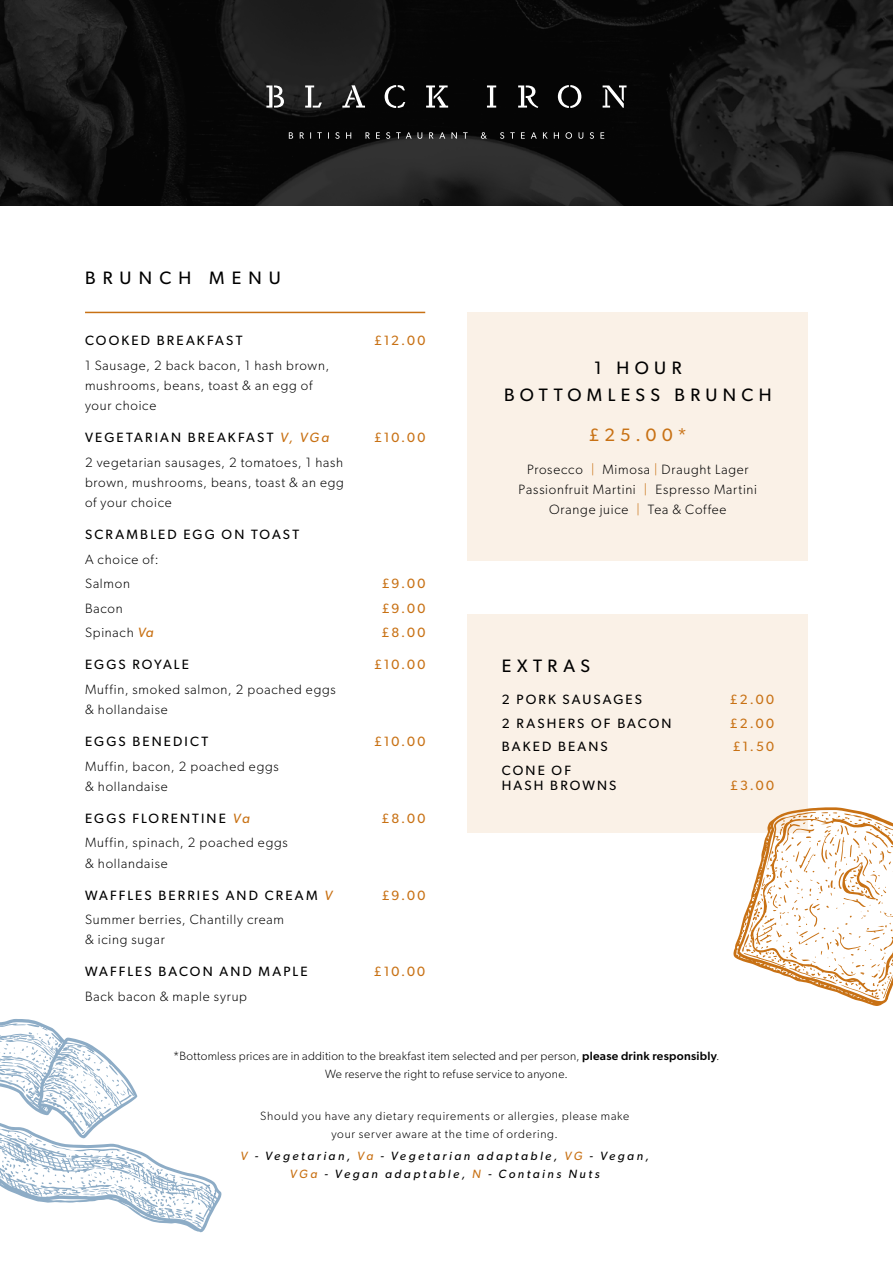
<style>
.page{position:relative;width:893px;height:1263px;background:#fff}
.page>*{position:absolute;margin:0;border:0;box-sizing:border-box;transform-origin:0 0}
.t1{font:18px/27px "Gibson";letter-spacing:.3em;color:#000;text-align:center}
.t2{font:18px "Gibson";letter-spacing:.4em;color:#000}
.t3{font:18px "Gibson";color:#c87114}
.t4{font:300 13.5px/20.2px "Gibson";letter-spacing:.06em;color:#000}
.t5{font:13.5px/15px "Gibson";letter-spacing:.16em;color:#000}
.t6{font:13.5px "Gibson";letter-spacing:.18em;color:#c87114}
.t7{font:300 12px/18px "Gibson";letter-spacing:.02em;color:#000;text-align:center}
.t8{font:300 12px/18px "Gibson";letter-spacing:.06em;color:#000;text-align:center}
.t9{font:italic 12px/18px "Gibson";letter-spacing:.21em;color:#000;text-align:center}
.s1{font-style:italic;color:#c87114}
.s2{font-weight:400;font-style:italic;color:#c87114}
.s3{color:#c87114}
.s4{font-weight:500}
</style>
<div class="page">
<svg style="left:0;top:0;width:893px;height:206px;background:#141414"></svg>
<svg style="left:266px;top:85px;width:360px;height:23px;background:#343434"></svg>
<svg style="left:289px;top:132px;width:315px;height:7px;background:#2e2e2e"></svg>
<hr style="left:85px;top:312px;width:340px;height:1px;background:#c87114">
<div style="left:468px;top:614px;width:340px;height:219px;background:#faf1e7"></div>
<div style="left:468px;top:313px;width:340px;height:248px;background:#faf1e7"></div>
<svg style="left:0;top:1019px;width:222px;height:214px"></svg>
<svg style="left:733px;top:807px;width:160px;height:199px"></svg>
<h1 class="t2" style="left:85px;top:267px;width:197px">BRUNCH MENU</h1>
<p class="t5" style="left:85px;top:333px;width:159px">COOKED BREAKFAST</p>
<p class="t6" style="left:374px;top:332px;width:53px">£12.00</p>
<p class="t4" style="left:85px;top:355px;width:246px">1 Sausage, 2 back bacon, 1 hash brown, mushrooms, beans, toast &amp; an egg of your choice</p>
<p class="t5" style="left:85px;top:430px;width:246px">VEGETARIAN BREAKFAST <span class="s1">V, VGa</span></p>
<p class="t6" style="left:374px;top:429px;width:53px">£10.00</p>
<p class="t4" style="left:85px;top:452px;width:260px;text-align:justify">2 vegetarian sausages, 2 tomatoes, 1 hash brown, mushrooms, beans, toast &amp; an egg of your choice</p>
<p class="t5" style="left:85px;top:527px;width:216px">SCRAMBLED EGG ON TOAST</p>
<p class="t4" style="left:85px;top:547px;width:75px;line-height:24.5px">A choice of:<br>Salmon</p>
<p class="t6" style="left:382px;top:575px;width:45px">£9.00</p>
<p class="t4" style="left:85px;top:598px;width:39px">Bacon</p>
<p class="t6" style="left:382px;top:600px;width:45px">£9.00</p>
<p class="t4" style="left:85px;top:622px;width:70px">Spinach <span class="s2">Va</span></p>
<p class="t6" style="left:382px;top:624px;width:45px">£8.00</p>
<p class="t5" style="left:85px;top:657px;width:105px">EGGS ROYALE</p>
<p class="t6" style="left:374px;top:656px;width:53px">£10.00</p>
<p class="t4" style="left:85px;top:679px;width:252px">Muffin, smoked salmon, 2 poached eggs &amp; hollandaise</p>
<p class="t5" style="left:85px;top:734px;width:125px">EGGS BENEDICT</p>
<p class="t6" style="left:374px;top:733px;width:53px">£10.00</p>
<p class="t4" style="left:85px;top:756px;width:195px">Muffin, bacon, 2 poached eggs &amp; hollandaise</p>
<p class="t5" style="left:85px;top:810px;width:166px">EGGS FLORENTINE <span class="s1">Va</span></p>
<p class="t6" style="left:382px;top:810px;width:45px">£8.00</p>
<p class="t4" style="left:85px;top:832px;width:204px">Muffin, spinach, 2 poached eggs &amp; hollandaise</p>
<p class="t5" style="left:85px;top:887px;width:249px">WAFFLES BERRIES AND CREAM <span class="s1">V</span></p>
<p class="t6" style="left:382px;top:887px;width:45px">£9.00</p>
<p class="t4" style="left:85px;top:909px;width:200px">Summer berries, Chantilly cream &amp; icing sugar</p>
<p class="t5" style="left:85px;top:964px;width:224px">WAFFLES BACON AND MAPLE</p>
<p class="t6" style="left:374px;top:963px;width:53px">£10.00</p>
<p class="t4" style="left:85px;top:986px;width:163px">Back bacon &amp; maple syrup</p>
<h1 class="t1" style="left:504px;top:354px;width:269px">1 HOUR<br>BOTTOMLESS BRUNCH</h1>
<h1 class="t3" style="left:589px;top:424px;width:100px">£25.00*</h1>
<p class="t4" style="left:519px;top:459px;width:240px;text-align:center">Prosecco <span class="s3">|</span> Mimosa <span class="s3">|</span> Draught Lager<br>Passionfruit Martini <span class="s3">|</span> Espresso Martini<br>Orange juice <span class="s3">|</span> Tea &amp; Coffee</p>
<h1 class="t1" style="left:502px;top:652px;width:90px">EXTRAS</h1>
<p class="t5" style="left:502px;top:692px;width:142px">2 PORK SAUSAGES</p>
<p class="t6" style="left:730px;top:691px;width:45px">£2.00</p>
<p class="t5" style="left:502px;top:715px;width:171px">2 RASHERS OF BACON</p>
<p class="t6" style="left:730px;top:715px;width:45px">£2.00</p>
<p class="t5" style="left:502px;top:739px;width:108px">BAKED BEANS</p>
<p class="t6" style="left:733px;top:738px;width:43px">£1.50</p>
<p class="t5" style="left:502px;top:762px;width:116px">CONE OF<br>HASH BROWNS</p>
<p class="t6" style="left:730px;top:777px;width:45px">£3.00</p>
<p class="t7" style="left:173px;top:1047px;width:548px">*Bottomless prices are in addition to the breakfast item selected and per person, <span class="s4">please drink responsibly</span>.<br>We reserve the right to refuse service to anyone.</p>
<p class="t8" style="left:260px;top:1106px;width:371px">Should you have any dietary requirements or allergies, please make your server aware at the time of ordering.</p>
<p class="t9" style="left:241px;top:1146px;width:410px"><span class="s3">V</span> - Vegetarian, <span class="s3">Va</span> - Vegetarian adaptable, <span class="s3">VG</span> - Vegan,<br><span class="s3">VGa</span> - Vegan adaptable, <span class="s3">N</span> - Contains Nuts</p>
</div>
